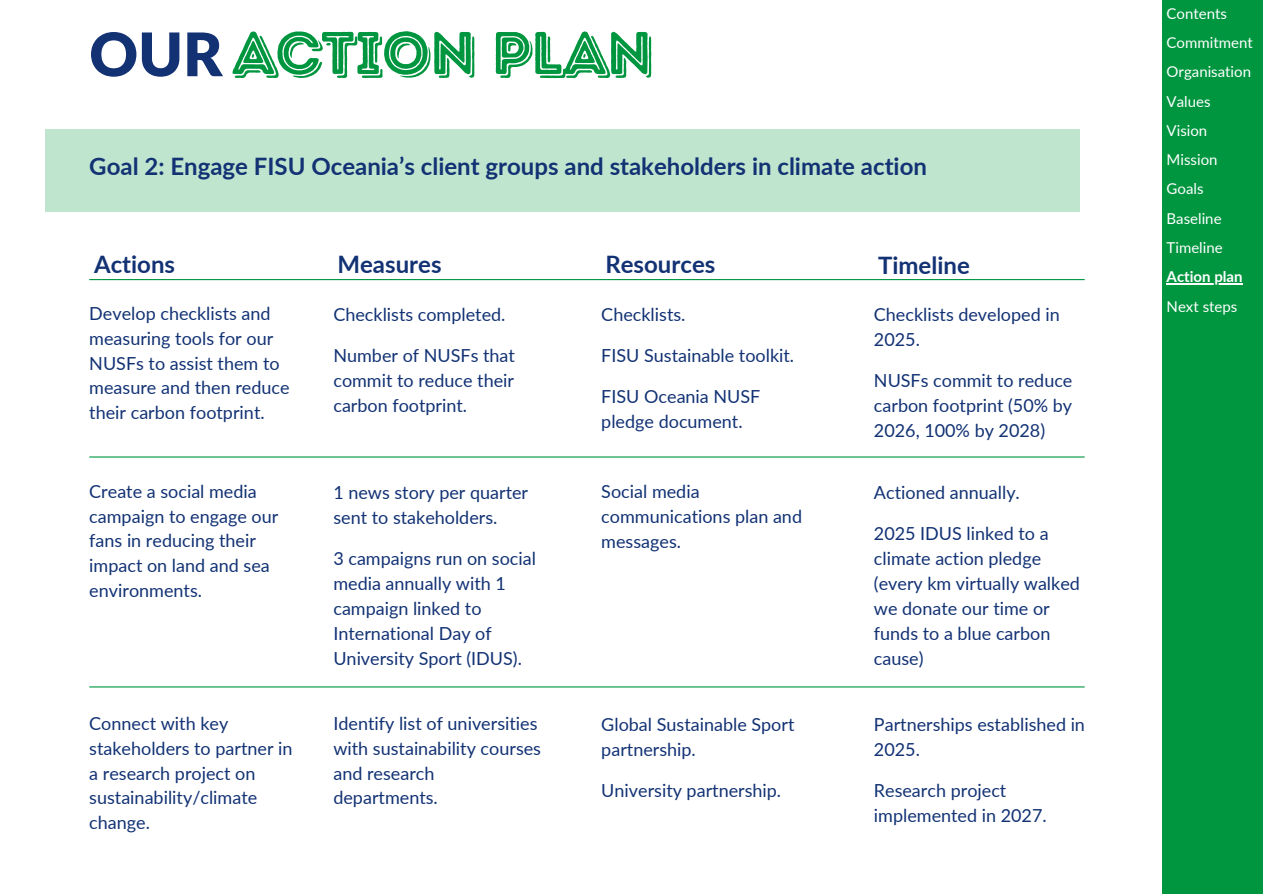
<style>
.page{position:relative;width:1263px;height:894px;background:#fff}
.page>*{position:absolute;margin:0;border:0;box-sizing:border-box;transform-origin:0 0}
.t1{font:60px "Intro Rust Base Line Shade";color:#009640}
.t2{font:900 60px "Lato";color:#123274}
.t3{font:700 24px "Lato";color:#123274}
.t4{font:18px/25px "Lato";color:#123274}
.t5{font:15px "Lato";color:#fff}
.t6{font:700 15px "Lato";color:#fff}
</style>
<div class="page">
<div style="left:1162px;top:0;width:101px;height:893px;background:#009640"></div>
<hr style="left:1167px;top:283px;width:76px;height:1px;background:#fff">
<div style="left:46px;top:129px;width:1034px;height:82px;background:#c0e5cf"></div>
<hr style="left:89px;top:456px;width:996px;height:1px;background:#009640">
<hr style="left:89px;top:279px;width:996px;height:1px;background:#009640">
<hr style="left:89px;top:686px;width:996px;height:1px;background:#009640">
<h4 class="t2" style="left:89px;top:17px;width:135px">OUR</h4>
<h4 class="t1" style="left:232px;top:17px;width:422px">ACTION PLAN</h4>
<h4 class="t3" style="left:89px;top:151px;width:839px">Goal 2: Engage FISU Oceania’s client groups and stakeholders in climate action</h4>
<h4 class="t3" style="left:94px;top:249px;width:83px">Actions</h4>
<h4 class="t3" style="left:337px;top:249px;width:106px">Measures</h4>
<h4 class="t3" style="left:605px;top:249px;width:111px">Resources</h4>
<h4 class="t3" style="left:878px;top:250px;width:93px">Timeline</h4>
<h4 class="t4" style="left:89px;top:300px;width:202px">Develop checklists and measuring tools for our<br>NUSFs to assist them to measure and then reduce their carbon footprint.</h4>
<h4 class="t4" style="left:333px;top:301px;width:174px">Checklists completed.</h4>
<h4 class="t4" style="left:601px;top:301px;width:86px">Checklists.</h4>
<h4 class="t4" style="left:601px;top:342px;width:194px">FISU Sustainable toolkit.</h4>
<h4 class="t4" style="left:601px;top:383px;width:161px">FISU Oceania NUSF pledge document.</h4>
<h4 class="t4" style="left:874px;top:302px;width:187px">Checklists developed in<br>2025.</h4>
<h4 class="t4" style="left:874px;top:368px;width:200px;text-align:justify">NUSFs commit to reduce carbon footprint (50% by 2026, 100% by 2028)</h4>
<h4 class="t4" style="left:333px;top:342px;width:183px;text-align:justify">Number of NUSFs that commit to reduce their carbon footprint.</h4>
<h4 class="t4" style="left:89px;top:478px;width:191px">Create a social media campaign to engage our fans in reducing their impact on land and sea environments.</h4>
<p class="t4" style="left:333px;top:479px;width:196px">1 news story per quarter sent to stakeholders.</p>
<p class="t4" style="left:333px;top:545px;width:204px">3 campaigns run on social media annually with 1 campaign linked to<br>International Day of<br>University Sport (IDUS).</p>
<p class="t4" style="left:601px;top:479px;width:202px">Social media communications plan and messages.</p>
<p class="t4" style="left:874px;top:479px;width:147px">Actioned annually.</p>
<p class="t4" style="left:874px;top:520px;width:207px">2025 IDUS linked to a climate action pledge (every km virtually walked we donate our time or funds to a blue carbon cause)</p>
<p class="t4" style="left:89px;top:710px;width:205px">Connect with key stakeholders to partner in a research project on sustainability/climate change.</p>
<p class="t4" style="left:333px;top:710px;width:209px">Identify list of universities with sustainability courses and research departments.</p>
<p class="t4" style="left:601px;top:711px;width:195px">Global Sustainable Sport partnership.</p>
<p class="t4" style="left:601px;top:777px;width:181px">University partnership.</p>
<p class="t4" style="left:874px;top:711px;width:213px">Partnerships established in<br>2025.</p>
<p class="t4" style="left:874px;top:777px;width:174px">Research project implemented in 2027.</p>
<h1 class="t5" style="left:1167px;top:4px;width:62px">Contents</h1>
<h2 class="t5" style="left:1167px;top:33px;width:88px">Commitment</h2>
<h3 class="t5" style="left:1167px;top:62px;width:86px">Organisation</h3>
<h3 class="t5" style="left:1167px;top:92px;width:45px">Values</h3>
<h3 class="t5" style="left:1167px;top:121px;width:42px">Vision</h3>
<h3 class="t5" style="left:1167px;top:150px;width:52px">Mission</h3>
<h3 class="t5" style="left:1167px;top:179px;width:38px">Goals</h3>
<h4 class="t5" style="left:1167px;top:209px;width:56px">Baseline</h4>
<h4 class="t5" style="left:1167px;top:238px;width:58px">Timeline</h4>
<h4 class="t6" style="left:1167px;top:267px;width:78px">Action plan</h4>
<h4 class="t5" style="left:1167px;top:296px;width:72px">Next steps</h4>
</div>
